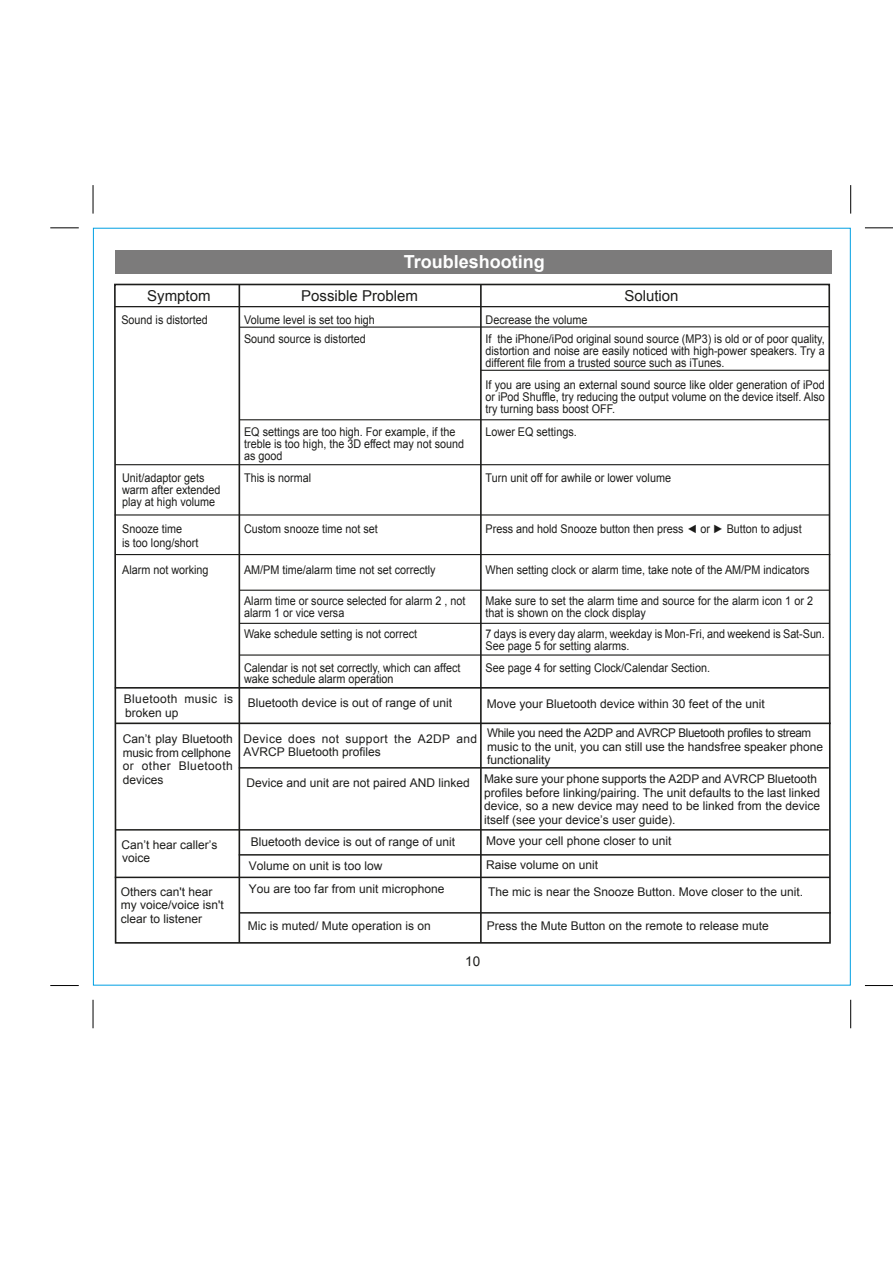
<style>
.page{position:relative;width:893px;height:1263px;background:#fff}
.page>*{position:absolute;margin:0;border:0;box-sizing:border-box;transform-origin:0 0}
.t1{font:700 18px "Arial";color:#fff}
.t2{font:15px "Arial";color:#1d1d1b}
.t3{font:13.5px "Arial";color:#1d1d1b}
.t4{font:12px/12px "Arial";color:#1d1d1b;scale:.9 1}
.t5{font:12px/13.5px "Arial";color:#1d1d1b}
.t6{font:12px/13.5px "Arial";letter-spacing:.035em;color:#1d1d1b}
.t7{font:12px/13.5px "Arial";letter-spacing:.03em;color:#1d1d1b}
</style>
<div class="page">
<svg style="left:114px;top:283px;width:717px;height:661px"></svg>
<hr style="left:239px;top:284px;width:1px;height:659px;background:#1d1d1b">
<hr style="left:480px;top:284px;width:2px;height:659px;background:#1d1d1b">
<hr style="left:115px;top:306px;width:714px;height:1px;background:#1d1d1b">
<svg style="left:238px;top:326px;width:592px;height:2px"></svg>
<hr style="left:239px;top:419px;width:590px;height:1px;background:#1d1d1b">
<div style="left:116px;top:250px;width:716px;height:24px;background:#7c7b7b"></div>
<hr style="left:115px;top:464px;width:715px;height:1px;background:#1d1d1b">
<hr style="left:115px;top:514px;width:715px;height:1px;background:#1d1d1b">
<hr style="left:481px;top:370px;width:349px;height:1px;background:#1d1d1b">
<hr style="left:115px;top:554px;width:715px;height:1px;background:#1d1d1b">
<hr style="left:239px;top:590px;width:590px;height:1px;background:#1d1d1b">
<hr style="left:239px;top:623px;width:590px;height:1px;background:#1d1d1b">
<hr style="left:239px;top:654px;width:590px;height:2px;background:#1d1d1b">
<svg style="left:93px;top:185px;width:1px;height:29px"></svg>
<svg style="left:50px;top:228px;width:29px;height:1px"></svg>
<svg style="left:50px;top:985px;width:29px;height:1px"></svg>
<svg style="left:93px;top:1000px;width:1px;height:28px"></svg>
<svg style="left:850px;top:185px;width:1px;height:29px"></svg>
<svg style="left:865px;top:228px;width:28px;height:1px"></svg>
<svg style="left:865px;top:985px;width:28px;height:1px"></svg>
<svg style="left:850px;top:1000px;width:1px;height:28px"></svg>
<hr style="left:115px;top:687px;width:714px;height:2px;background:#1d1d1b">
<hr style="left:116px;top:722px;width:715px;height:2px;background:#1d1d1b">
<hr style="left:116px;top:829px;width:713px;height:1px;background:#1d1d1b">
<hr style="left:239px;top:767px;width:590px;height:1px;background:#1d1d1b">
<hr style="left:115px;top:877px;width:715px;height:1px;background:#1d1d1b">
<hr style="left:239px;top:854px;width:590px;height:1px;background:#1d1d1b">
<hr style="left:240px;top:912px;width:591px;height:1px;background:#1d1d1b">
<h1 class="t1" style="left:404px;top:250px;width:143px">Troubleshooting</h1>
<p class="t2" style="left:147px;top:286px;width:65px">Symptom</p>
<p class="t2" style="left:301px;top:286px;width:118px">Possible Problem</p>
<p class="t2" style="left:624px;top:286px;width:56px">Solution</p>
<p class="t4" style="left:121px;top:314px;width:98px">Sound is distorted</p>
<p class="t4" style="left:244px;top:314px;width:147px">Volume level is set too high</p>
<p class="t4" style="left:485px;top:314px;width:115px">Decrease the volume</p>
<p class="t4" style="left:244px;top:333px;width:137px">Sound source is distorted</p>
<p class="t4" style="left:485px;top:333px;width:378px;text-align:justify">If the iPhone/iPod original sound source (MP3) is old or of poor quality, distortion and noise are easily noticed with high-power speakers. Try a different file from a trusted source such as iTunes.</p>
<p class="t4" style="left:485px;top:378px;width:378px;text-align:justify">If you are using an external sound source like older generation of iPod or iPod Shuffle, try reducing the output volume on the device itself. Also try turning bass boost OFF.</p>
<p class="t4" style="left:244px;top:426px;width:236px">EQ settings are too high. For example, if the</p>
<p class="t4" style="left:485px;top:426px;width:103px">Lower EQ settings.</p>
<p class="t4" style="left:244px;top:438px;width:246px">treble is too high, the 3D effect may not sound as good</p>
<p class="t4" style="left:122px;top:472px;width:111px">Unit/adaptor gets warm after extended play at high volume</p>
<p class="t4" style="left:244px;top:472px;width:76px">This is normal</p>
<p class="t4" style="left:485px;top:472px;width:208px">Turn unit off for awhile or lower volume</p>
<p class="t4" style="left:244px;top:523px;width:150px">Custom snooze time not set</p>
<p class="t4" style="left:122px;top:522px;width:86px;line-height:14.2px">Snooze time<br>is too long/short</p>
<p class="t4" style="left:485px;top:523px;width:353px">Press and hold Snooze button then press ◄ or ► Button to adjust</p>
<p class="t4" style="left:122px;top:564px;width:98px">Alarm not working</p>
<p class="t4" style="left:244px;top:564px;width:214px">AM/PM time/alarm time not set correctly</p>
<p class="t4" style="left:485px;top:564px;width:362px">When setting clock or alarm time, take note of the AM/PM indicators</p>
<p class="t4" style="left:244px;top:595px;width:248px">Alarm time or source selected for alarm 2 , not alarm 1 or vice versa</p>
<p class="t4" style="left:244px;top:628px;width:194px">Wake schedule setting is not correct</p>
<p class="t4" style="left:485px;top:628px;width:379px">7 days is every day alarm, weekday is Mon-Fri, and weekend is Sat-Sun.<br>See page 5 for setting alarms.</p>
<p class="t4" style="left:244px;top:662px;width:242px;line-height:11.2px">Calendar is not set correctly, which can affect wake schedule alarm operation</p>
<p class="t4" style="left:485px;top:661px;width:251px">See page 4 for setting Clock/Calendar Section.</p>
<p class="t4" style="left:485px;top:595px;width:366px">Make sure to set the alarm time and source for the alarm icon 1 or 2 that is shown on the clock display</p>
<p class="t7" style="left:124px;top:692px;width:111px">Bluetooth music is broken up</p>
<p class="t5" style="left:248px;top:696px;width:206px">Bluetooth device is out of range of unit</p>
<p class="t5" style="left:487px;top:697px;width:280px">Move your Bluetooth device within 30 feet of the unit</p>
<p class="t5" style="left:123px;top:732px;width:112px">Can’t play Bluetooth music from cellphone or other Bluetooth devices</p>
<p class="t6" style="left:243px;top:732px;width:235px">Device does not support the A2DP and<br>AVRCP Bluetooth profiles</p>
<p class="t5" style="left:487px;top:726px;width:338px">While you need the A2DP and AVRCP Bluetooth profiles to stream music to the unit, you can still use the handsfree speaker phone functionality</p>
<p class="t5" style="left:484px;top:772px;width:338px;text-indent:-238px">Device and unit are not paired AND linked Make sure your phone supports the A2DP and AVRCP Bluetooth profiles before linking/pairing. The unit defaults to the last linked device, so a new device may need to be linked from the device itself (see your device’s user guide).</p>
<p class="t5" style="left:121px;top:838px;width:98px">Can’t hear caller’s voice</p>
<p class="t5" style="left:251px;top:835px;width:206px">Bluetooth device is out of range of unit</p>
<p class="t5" style="left:486px;top:834px;width:187px">Move your cell phone closer to unit</p>
<p class="t5" style="left:249px;top:859px;width:135px">Volume on unit is too low</p>
<p class="t5" style="left:486px;top:858px;width:114px">Raise volume on unit</p>
<p class="t5" style="left:121px;top:885px;width:104px">Others can't hear my voice/voice isn't clear to listener</p>
<p class="t5" style="left:249px;top:882px;width:197px">You are too far from unit microphone</p>
<p class="t5" style="left:248px;top:919px;width:184px">Mic is muted/ Mute operation is on</p>
<p class="t5" style="left:488px;top:885px;width:316px">The mic is near the Snooze Button. Move closer to the unit.</p>
<p class="t5" style="left:487px;top:919px;width:284px">Press the Mute Button on the remote to release mute</p>
<p class="t3" style="left:465px;top:952px;width:17px">10</p>
</div>
